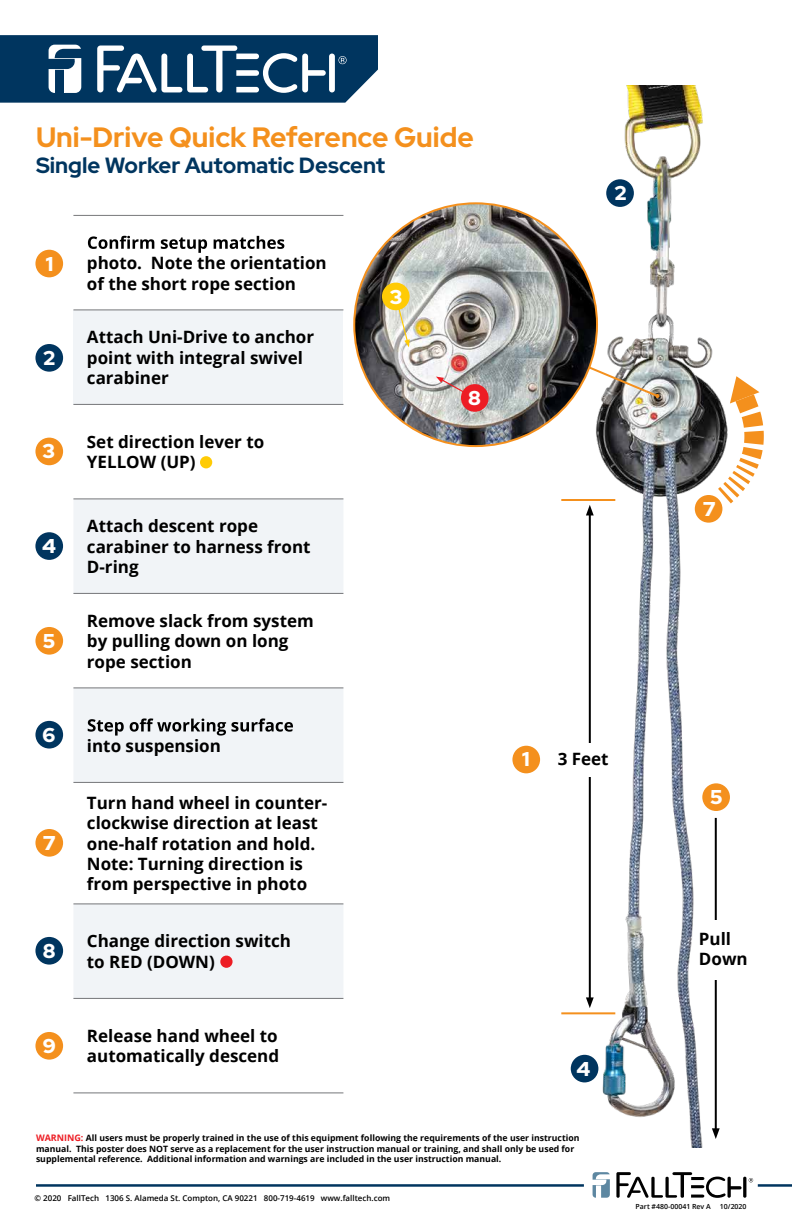
<style>
.page{position:relative;width:792px;height:1224px;background:#fff}
.page>*{position:absolute;margin:0;border:0;box-sizing:border-box;transform-origin:0 0}
.t1{font:700 28px "Red Hat Display";color:#f4901d}
.t2{font:700 22px "Red Hat Display";color:#00355f}
.t3{font:900 20px "Red Hat Display";color:#fff}
.t4{font:700 17px/20.4px "Open Sans";color:#000}
.t5{font:700 8.7px/10.4px "Open Sans";color:#000}
.t6{font:600 8px "Open Sans";color:#000}
.t7{font:600 7px "Open Sans";color:#000}
.s1{font-size:9px;color:#ed1d24}
</style>
<div class="page">
<img style="left:588px;top:86px;width:144px;height:1062px">
<svg style="left:749px;top:1178px;width:4px;height:4px"></svg>
<hr style="left:743px;top:1177px;width:3px;height:21px;background:#000;border-radius:2px">
<svg style="left:616px;top:1172px;width:126px;height:26px"></svg>
<svg style="left:593px;top:1172px;width:17px;height:26px"></svg>
<hr style="left:36px;top:1184px;width:548px;height:3px;background:#00355f">
<hr style="left:758px;top:1184px;width:34px;height:3px;background:#00355f">
<hr style="left:589px;top:512px;width:2px;height:489px;background:#000">
<svg style="left:586px;top:505px;width:8px;height:10px"></svg>
<svg style="left:586px;top:997px;width:8px;height:11px"></svg>
<hr style="left:715px;top:818px;width:2px;height:314px;background:#000">
<svg style="left:712px;top:1128px;width:8px;height:11px"></svg>
<div style="left:553px;top:743px;width:75px;height:34px;background:#fff"></div>
<div style="left:697px;top:921px;width:49px;height:59px;background:#fff"></div>
<div style="left:35px;top:250px;width:28px;height:27px;background:#f4901d;border-radius:50%"></div>
<div style="left:512px;top:746px;width:28px;height:27px;background:#f4901d;border-radius:50%"></div>
<div style="left:35px;top:438px;width:28px;height:27px;background:#f4901d;border-radius:50%"></div>
<div style="left:200px;top:456px;width:12px;height:12px;background:#ffcb05;border-radius:50%"></div>
<div style="left:35px;top:627px;width:28px;height:28px;background:#f4901d;border-radius:50%"></div>
<div style="left:702px;top:783px;width:28px;height:28px;background:#f4901d;border-radius:50%"></div>
<div style="left:35px;top:829px;width:28px;height:28px;background:#f4901d;border-radius:50%"></div>
<div style="left:695px;top:495px;width:27px;height:28px;background:#f4901d;border-radius:50%"></div>
<div style="left:35px;top:532px;width:28px;height:28px;background:#00355f;border-radius:50%"></div>
<div style="left:571px;top:1055px;width:27px;height:27px;background:#00355f;border-radius:50%"></div>
<div style="left:35px;top:721px;width:28px;height:28px;background:#00355f;border-radius:50%"></div>
<div style="left:35px;top:937px;width:28px;height:28px;background:#00355f;border-radius:50%"></div>
<div style="left:35px;top:1032px;width:28px;height:28px;background:#f4901d;border-radius:50%"></div>
<div style="left:35px;top:344px;width:28px;height:28px;background:#00355f;border-radius:50%"></div>
<div style="left:606px;top:179px;width:28px;height:28px;background:#00355f;border-radius:50%"></div>
<div style="left:73px;top:310px;width:270px;height:94px;background:#f1f4f7"></div>
<svg style="left:73px;top:500px;width:270px;height:498px;fill:#f1f4f7"></svg>
<hr style="left:73px;top:215px;width:270px;height:1px;background:#77787b">
<hr style="left:73px;top:310px;width:270px;height:1px;background:#757679">
<hr style="left:73px;top:404px;width:270px;height:1px;background:#757679">
<hr style="left:73px;top:499px;width:270px;height:1px;background:#757679">
<hr style="left:73px;top:593px;width:270px;height:1px;background:#757679">
<hr style="left:73px;top:688px;width:270px;height:1px;background:#757679">
<hr style="left:73px;top:782px;width:270px;height:1px;background:#757679">
<hr style="left:73px;top:904px;width:270px;height:1px;background:#757679">
<hr style="left:73px;top:998px;width:270px;height:1px;background:#757679">
<hr style="left:73px;top:1093px;width:270px;height:1px;background:#757679">
<svg style="left:88px;top:236px;width:196px;height:17px"></svg>
<svg style="left:88px;top:718px;width:205px;height:18px"></svg>
<hr style="left:561px;top:1012px;width:54px;height:2px;background:#f4901d">
<hr style="left:561px;top:499px;width:54px;height:2px;background:#f4901d">
<img style="left:354px;top:203px;width:243px;height:243px;border-radius:121px">
<svg style="left:394px;top:300px;width:16px;height:47px"></svg>
<img style="left:436px;top:316px;width:224px;height:84px">
<div style="left:382px;top:283px;width:28px;height:27px;background:#ffcb05;border-radius:50%"></div>
<div style="left:461px;top:384px;width:28px;height:28px;background:#ed1d24;border-radius:50%"></div>
<svg style="left:718px;top:376px;width:46px;height:127px"></svg>
<div style="left:220px;top:956px;width:13px;height:12px;background:#ed1d24;border-radius:50%"></div>
<svg style="left:0;top:35px;width:378px;height:68px"></svg>
<h1 class="t1" style="left:36px;top:118px;width:439px">Uni-Drive Quick Reference Guide</h1>
<p class="t2" style="left:36px;top:151px;width:351px">Single Worker Automatic Descent</p>
<p class="t3" style="left:46px;top:250px;width:9px">1</p>
<p class="t3" style="left:43px;top:344px;width:13px">2</p>
<p class="t3" style="left:43px;top:438px;width:14px">3</p>
<p class="t3" style="left:42px;top:533px;width:15px">4</p>
<p class="t3" style="left:43px;top:628px;width:14px">5</p>
<p class="t3" style="left:43px;top:722px;width:14px">6</p>
<p class="t3" style="left:43px;top:829px;width:14px">7</p>
<p class="t3" style="left:43px;top:938px;width:14px">8</p>
<p class="t3" style="left:43px;top:1033px;width:14px">9</p>
<p class="t4" style="left:87px;top:252px;width:241px">photo. Note the orientation of the short rope section</p>
<p class="t4" style="left:87px;top:326px;width:229px">Attach Uni-Drive to anchor point with integral swivel carabiner</p>
<p class="t4" style="left:87px;top:431px;width:179px">Set direction lever to<br>YELLOW (UP)</p>
<p class="t4" style="left:87px;top:515px;width:225px">Attach descent rope carabiner to harness front<br>D-ring</p>
<p class="t4" style="left:87px;top:610px;width:228px">Remove slack from system by pulling down on long rope section</p>
<p class="t4" style="left:87px;top:735px;width:136px">into suspension</p>
<p class="t4" style="left:87px;top:792px;width:242px">Turn hand wheel in counter&shy;clockwise direction at least one-half rotation and hold.<br>Note: Turning direction is from perspective in photo</p>
<p class="t4" style="left:87px;top:931px;width:206px">Change direction switch to RED (DOWN)</p>
<p class="t4" style="left:87px;top:1025px;width:194px">Release hand wheel to automatically descend</p>
<p class="t3" style="left:390px;top:284px;width:14px">3</p>
<p class="t3" style="left:468px;top:385px;width:14px">8</p>
<p class="t3" style="left:615px;top:180px;width:13px">2</p>
<p class="t3" style="left:522px;top:746px;width:9px">1</p>
<p class="t4" style="left:558px;top:749px;width:52px">3 Feet</p>
<p class="t3" style="left:577px;top:1056px;width:15px">4</p>
<p class="t3" style="left:703px;top:496px;width:14px">7</p>
<p class="t3" style="left:710px;top:784px;width:14px">5</p>
<p class="t4" style="left:699px;top:928px;width:50px">Pull<br>Down</p>
<p class="t5" style="left:36px;top:1133px;width:545px"><span class="s1">WARNING:</span> All users must be properly trained in the use of this equipment following the requirements of the user instruction manual. This poster does NOT serve as a replacement for the user instruction manual or training, and shall only be used for supplemental reference. Additional information and warnings are included in the user instruction manual.</p>
<p class="t6" style="left:34px;top:1193px;width:357px">© 2020 FallTech 1306 S. Alameda St. Compton, CA 90221 800-719-4619 www.falltech.com</p>
<p class="t7" style="left:636px;top:1202px;width:77px">Part #480-00041 Rev A</p>
<p class="t7" style="left:720px;top:1202px;width:28px">10/2020</p>
</div>
